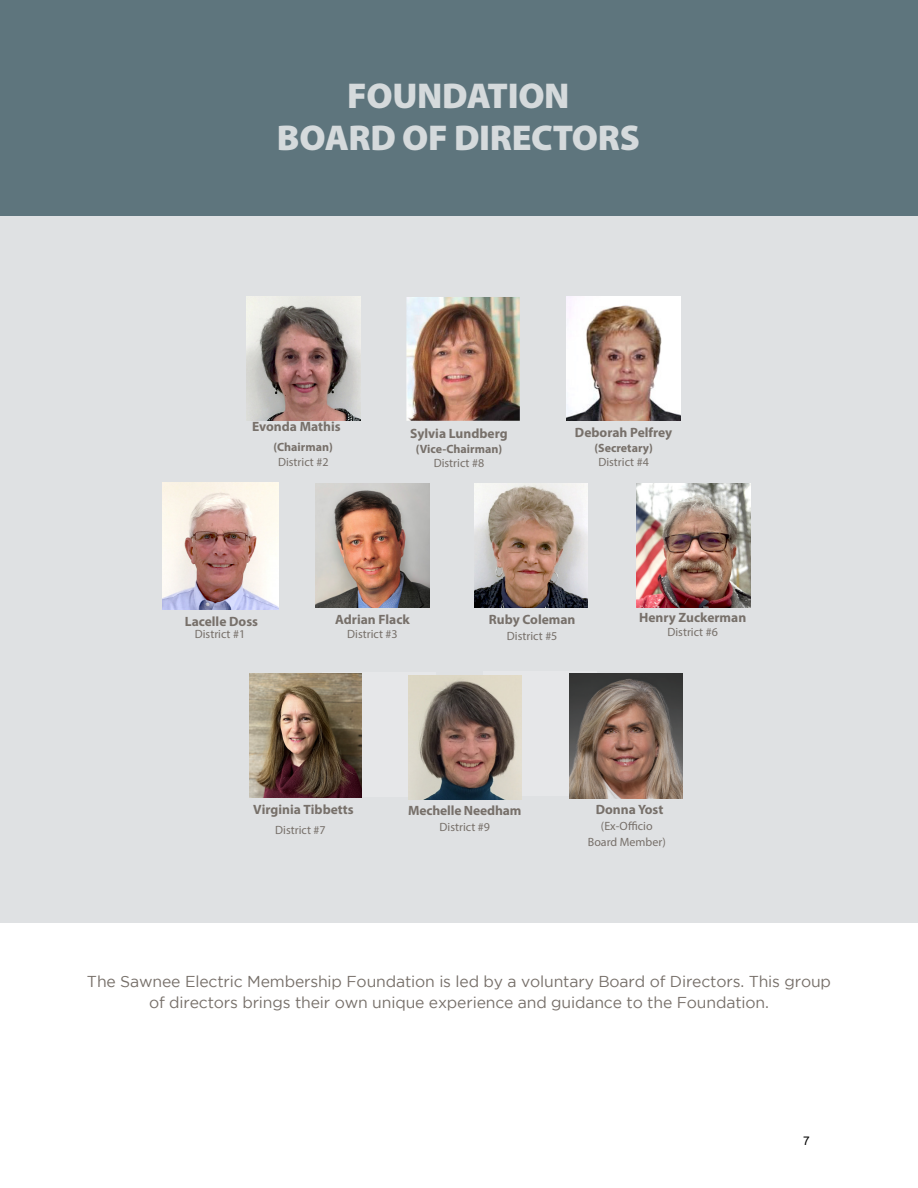
<style>
.page{position:relative;width:918px;height:1188px;background:#fff}
.page>*{position:absolute;margin:0;border:0;box-sizing:border-box;transform-origin:0 0}
.t1{font:900 36px/42px "Myriad Pro";letter-spacing:-.01em;color:#d5dadc;text-align:center}
.t2{font:15.75px/21.6px "Gotham";letter-spacing:-.01em;color:#77706a;text-align:center}
.t3{font:700 13.5px "Myriad Pro";color:#77706a}
.t4{font:12px "Myriad Pro";color:#77706a}
.t5{font:700 12px/14.1px "Myriad Pro";color:#77706a;text-align:center}
.t6{font:12px "Arial";color:#000}
.s1{font-weight:400}
</style>
<div class="page">
<div style="left:0;top:119px;width:918px;height:804px;background:#dfe1e3"></div>
<img style="left:247px;top:297px;width:113px;height:124px">
<img style="left:162px;top:483px;width:116px;height:126px">
<img style="left:406px;top:297px;width:114px;height:124px">
<div style="left:483px;top:671px;width:114px;height:124px;background:#e6e7e9"></div>
<img style="left:569px;top:674px;width:113px;height:124px">
<img style="left:567px;top:296px;width:113px;height:125px">
<div style="left:322px;top:673px;width:114px;height:124px;background:#e6e7e9"></div>
<img style="left:408px;top:675px;width:114px;height:125px">
<div style="left:0;top:0;width:918px;height:216px;background:#5e757d"></div>
<img style="left:316px;top:483px;width:113px;height:125px">
<img style="left:475px;top:483px;width:113px;height:125px">
<img style="left:637px;top:483px;width:113px;height:125px">
<img style="left:249px;top:673px;width:113px;height:124px">
<p class="t1" style="left:277px;top:75px;width:364px">FOUNDATION<br>BOARD OF DIRECTORS</p>
<p class="t3" style="left:252px;top:418px;width:90px">Evonda Mathis</p>
<p class="t5" style="left:274px;top:440px;width:61px">(Chairman)</p>
<p class="t4" style="left:278px;top:454px;width:52px">District #2</p>
<p class="t3" style="left:410px;top:425px;width:99px">Sylvia Lundberg</p>
<p class="t5" style="left:416px;top:441px;width:88px">(Vice-Chairman)<br><span class="s1">District #8</span></p>
<p class="t3" style="left:575px;top:424px;width:99px">Deborah Pelfrey</p>
<p class="t5" style="left:594px;top:440px;width:60px">(Secretary)</p>
<p class="t4" style="left:598px;top:455px;width:52px">District #4</p>
<p class="t3" style="left:185px;top:612px;width:75px">Lacelle Doss</p>
<p class="t4" style="left:195px;top:626px;width:52px">District #1</p>
<p class="t3" style="left:335px;top:611px;width:76px">Adrian Flack</p>
<p class="t4" style="left:347px;top:627px;width:52px">District #3</p>
<p class="t3" style="left:489px;top:611px;width:88px">Ruby Coleman</p>
<p class="t4" style="left:507px;top:629px;width:52px">District #5</p>
<p class="t3" style="left:639px;top:608px;width:109px">Henry Zuckerman</p>
<p class="t4" style="left:667px;top:625px;width:52px">District #6</p>
<p class="t3" style="left:253px;top:800px;width:102px">Virginia Tibbetts</p>
<p class="t4" style="left:275px;top:823px;width:52px">District #7</p>
<p class="t3" style="left:408px;top:802px;width:115px">Mechelle Needham</p>
<p class="t4" style="left:440px;top:820px;width:52px">District #9</p>
<p class="t3" style="left:596px;top:801px;width:69px">Donna Yost</p>
<p class="t4" style="left:601px;top:819px;width:53px">(Ex-Officio</p>
<p class="t4" style="left:588px;top:835px;width:79px">Board Member)</p>
<p class="t2" style="left:87px;top:970px;width:746px">The Sawnee Electric Membership Foundation is led by a voluntary Board of Directors. This group of directors brings their own unique experience and guidance to the Foundation.</p>
<p class="t6" style="left:803px;top:1132px;width:8px">7</p>
</div>
